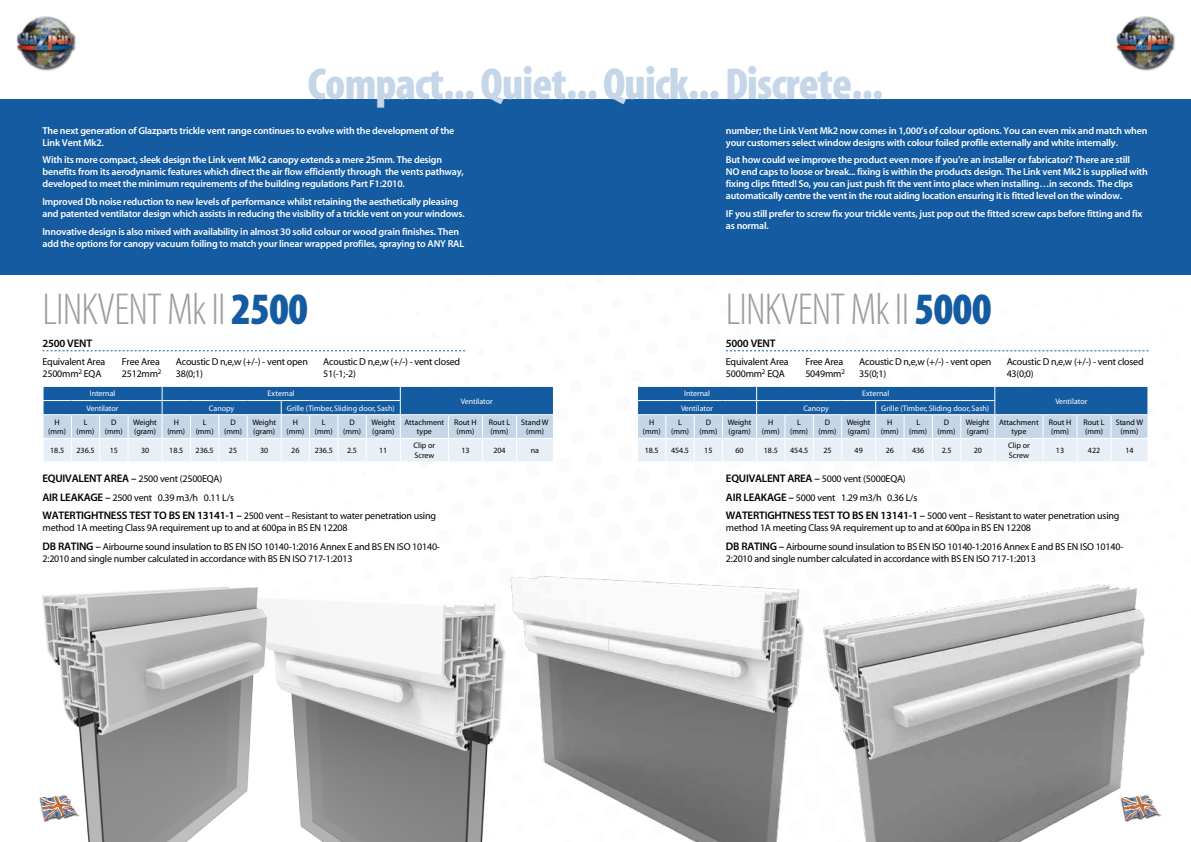
<style>
.page{position:relative;width:1191px;height:842px;background:#fff}
.page>*{position:absolute;margin:0;border:0;box-sizing:border-box;transform-origin:0 0}
.t1{font:45px "Myriad MM 830 300";letter-spacing:-.02em;color:#c4d6e7}
.t2{font:45px "Myriad MM 215 300";letter-spacing:-.02em;color:#9d9d9c}
.t3{font:11px "Myriad MM 565 600";letter-spacing:-.02em;color:#000}
.t4{font:10px/12px "Myriad MM 565 600";letter-spacing:-.02em;color:#fff}
.t5{font:10px/18.9px "Myriad MM 400 600";letter-spacing:-.02em;color:#000}
.t6{font:8px/9.6px "Myriad MM 400 600";color:#000;text-align:center}
.t7{font:8px "Myriad MM 400 600";color:#fff}
.s1{font-family:"Myriad MM 830 300";color:#145ba1}
.s2{font-family:"Myriad MM 565 600";font-size:11px}
</style>
<div class="page">
<div style="left:0;top:99px;width:1191px;height:176px;background:#145ba1"></div>
<img style="left:16px;top:16px;width:60px;height:55px">
<img style="left:1116px;top:16px;width:59px;height:55px">
<img style="left:568px;top:577px;width:150px;height:265px">
<svg style="left:43px;top:351px;width:422px;height:1px"></svg>
<img style="left:285px;top:576px;width:283px;height:266px">
<img style="left:39px;top:586px;width:246px;height:256px">
<svg style="left:43px;top:386px;width:511px;height:75px;background:#94b4d4"></svg>
<svg style="left:637px;top:386px;width:511px;height:75px;background:#94b4d4"></svg>
<svg style="left:726px;top:351px;width:422px;height:1px"></svg>
<img style="left:718px;top:584px;width:444px;height:258px">
<h1 class="t1" style="left:308px;top:62px;width:576px">Compact... Quiet... Quick... Discrete...</h1>
<p class="t4" style="left:43px;top:125px;width:413px">The next generation of Glazparts trickle vent range continues to evolve with the development of the<br>Link Vent Mk2.</p>
<p class="t4" style="left:43px;top:154px;width:423px">With its more compact, sleek design the Link vent Mk2 canopy extends a mere 25mm. The design benefits from its aerodynamic features which direct the air flow efficiently through the vents pathway, developed to meet the minimum requirements of the building regulations Part F1:2010.</p>
<p class="t4" style="left:43px;top:196px;width:424px">Improved Db noise reduction to new levels of performance whilst retaining the aesthetically pleasing and patented ventilator design which assists in reducing the visiblity of a trickle vent on your windows.</p>
<p class="t4" style="left:43px;top:226px;width:423px">Innovative design is also mixed with availability in almost 30 solid colour or wood grain finishes. Then add the options for canopy vacuum foiling to match your linear wrapped profiles, spraying to ANY RAL</p>
<p class="t4" style="left:726px;top:125px;width:423px">number; the Link Vent Mk2 now comes in 1,000’s of colour options. You can even mix and match when your customers select window designs with colour foiled profile externally and white internally.</p>
<p class="t4" style="left:726px;top:154px;width:423px">But how could we improve the product even more if you’re an installer or fabricator? There are still<br>NO end caps to loose or break... fixing is within the products design. The Link vent Mk2 is supplied with fixing clips fitted! So, you can just push fit the vent into place when installing…in seconds. The clips automatically centre the vent in the rout aiding location ensuring it is fitted level on the window.</p>
<p class="t4" style="left:726px;top:208px;width:418px">IF you still prefer to screw fix your trickle vents, just pop out the fitted screw caps before fitting and fix as normal.</p>
<h1 class="t2" style="left:43px;top:287px;width:267px">LINKVENT Mk II <span class="s1">2500</span></h1>
<h1 class="t2" style="left:726px;top:287px;width:267px">LINKVENT Mk II <span class="s1">5000</span></h1>
<p class="t3" style="left:43px;top:338px;width:51px">2500 VENT</p>
<p class="t3" style="left:726px;top:338px;width:51px">5000 VENT</p>
<p class="t5" style="left:43px;top:356px;width:64px;line-height:11.8px">Equivalent Area<br>2500mm<sup>2</sup> EQA</p>
<p class="t5" style="left:122px;top:356px;width:41px;line-height:12px">Free Area<br>2512mm<sup>2</sup></p>
<p class="t5" style="left:323px;top:356px;width:138px;line-height:12px">Acoustic D n,e,w (+/-) - vent closed<br>51(-1;-2)</p>
<p class="t5" style="left:176px;top:356px;width:134px;line-height:12px">Acoustic D n,e,w (+/-) - vent open<br>38(0;1)</p>
<p class="t5" style="left:726px;top:356px;width:64px;line-height:11.8px">Equivalent Area<br>5000mm<sup>2</sup> EQA</p>
<p class="t5" style="left:805px;top:356px;width:41px;line-height:12px">Free Area<br>5049mm<sup>2</sup></p>
<p class="t5" style="left:1006px;top:356px;width:138px;line-height:12px">Acoustic D n,e,w (+/-) - vent closed<br>43(0;0)</p>
<p class="t5" style="left:859px;top:356px;width:134px;line-height:12px">Acoustic D n,e,w (+/-) - vent open<br>35(0;1)</p>
<p class="t7" style="left:90px;top:390px;width:27px">Internal</p>
<p class="t7" style="left:268px;top:390px;width:29px">External</p>
<p class="t7" style="left:87px;top:404px;width:34px">Ventilator</p>
<p class="t7" style="left:209px;top:404px;width:27px">Canopy</p>
<p class="t7" style="left:287px;top:404px;width:109px">Grille (Timber, Sliding door, Sash)</p>
<p class="t7" style="left:461px;top:397px;width:34px">Ventilator</p>
<p class="t7" style="left:684px;top:390px;width:27px">Internal</p>
<p class="t7" style="left:862px;top:390px;width:29px">External</p>
<p class="t7" style="left:681px;top:404px;width:34px">Ventilator</p>
<p class="t7" style="left:803px;top:404px;width:27px">Canopy</p>
<p class="t7" style="left:881px;top:404px;width:109px">Grille (Timber, Sliding door, Sash)</p>
<p class="t7" style="left:1055px;top:397px;width:34px">Ventilator</p>
<p class="t6" style="left:48px;top:418px;width:19px">H (mm)</p>
<p class="t6" style="left:77px;top:418px;width:19px">L (mm)</p>
<p class="t6" style="left:105px;top:418px;width:19px">D (mm)</p>
<p class="t6" style="left:133px;top:418px;width:25px;text-align:left">Weight (gram)</p>
<p class="t6" style="left:167px;top:418px;width:19px">H (mm)</p>
<p class="t6" style="left:196px;top:418px;width:19px">L (mm)</p>
<p class="t6" style="left:224px;top:418px;width:19px">D (mm)</p>
<p class="t6" style="left:252px;top:418px;width:25px;text-align:left">Weight (gram)</p>
<p class="t6" style="left:286px;top:418px;width:19px">H (mm)</p>
<p class="t6" style="left:315px;top:418px;width:19px">L (mm)</p>
<p class="t6" style="left:343px;top:418px;width:19px">D (mm)</p>
<p class="t6" style="left:371px;top:418px;width:25px;text-align:left">Weight (gram)</p>
<p class="t6" style="left:404px;top:418px;width:41px">Attachment type</p>
<p class="t6" style="left:454px;top:418px;width:24px;text-align:left">Rout H (mm)</p>
<p class="t6" style="left:489px;top:418px;width:23px;text-align:left">Rout L (mm)</p>
<p class="t6" style="left:521px;top:418px;width:29px">Stand W (mm)</p>
<p class="t6" style="left:50px;top:446px;width:15px">18.5</p>
<p class="t6" style="left:76px;top:446px;width:20px">236.5</p>
<p class="t6" style="left:110px;top:446px;width:10px">15</p>
<p class="t6" style="left:141px;top:446px;width:10px">30</p>
<p class="t6" style="left:169px;top:446px;width:15px">18.5</p>
<p class="t6" style="left:196px;top:446px;width:20px">236.5</p>
<p class="t6" style="left:229px;top:446px;width:10px">25</p>
<p class="t6" style="left:260px;top:446px;width:10px">30</p>
<p class="t6" style="left:291px;top:446px;width:10px">26</p>
<p class="t6" style="left:315px;top:446px;width:20px">236.5</p>
<p class="t6" style="left:347px;top:446px;width:11px">2.5</p>
<p class="t6" style="left:379px;top:446px;width:10px">11</p>
<p class="t6" style="left:414px;top:441px;width:23px;text-align:left">Clip or<br>Screw</p>
<p class="t6" style="left:461px;top:446px;width:10px">13</p>
<p class="t6" style="left:493px;top:446px;width:14px">204</p>
<p class="t6" style="left:531px;top:446px;width:10px">na</p>
<p class="t6" style="left:643px;top:418px;width:19px">H (mm)</p>
<p class="t6" style="left:671px;top:418px;width:19px">L (mm)</p>
<p class="t6" style="left:699px;top:418px;width:19px">D (mm)</p>
<p class="t6" style="left:728px;top:418px;width:25px;text-align:left">Weight (gram)</p>
<p class="t6" style="left:762px;top:418px;width:19px">H (mm)</p>
<p class="t6" style="left:790px;top:418px;width:19px">L (mm)</p>
<p class="t6" style="left:818px;top:418px;width:19px">D (mm)</p>
<p class="t6" style="left:847px;top:418px;width:25px;text-align:left">Weight (gram)</p>
<p class="t6" style="left:881px;top:418px;width:19px">H (mm)</p>
<p class="t6" style="left:909px;top:418px;width:19px">L (mm)</p>
<p class="t6" style="left:937px;top:418px;width:19px">D (mm)</p>
<p class="t6" style="left:966px;top:418px;width:25px;text-align:left">Weight (gram)</p>
<p class="t6" style="left:999px;top:418px;width:41px">Attachment type</p>
<p class="t6" style="left:1048px;top:418px;width:24px;text-align:left">Rout H (mm)</p>
<p class="t6" style="left:1083px;top:418px;width:23px;text-align:left">Rout L (mm)</p>
<p class="t6" style="left:1115px;top:418px;width:29px">Stand W (mm)</p>
<p class="t6" style="left:644px;top:446px;width:15px">18.5</p>
<p class="t6" style="left:671px;top:446px;width:20px">454.5</p>
<p class="t6" style="left:704px;top:446px;width:10px">15</p>
<p class="t6" style="left:735px;top:446px;width:10px">60</p>
<p class="t6" style="left:764px;top:446px;width:15px">18.5</p>
<p class="t6" style="left:790px;top:446px;width:20px">454.5</p>
<p class="t6" style="left:823px;top:446px;width:10px">25</p>
<p class="t6" style="left:854px;top:446px;width:10px">49</p>
<p class="t6" style="left:885px;top:446px;width:10px">26</p>
<p class="t6" style="left:912px;top:446px;width:14px">436</p>
<p class="t6" style="left:941px;top:446px;width:11px">2.5</p>
<p class="t6" style="left:973px;top:446px;width:10px">20</p>
<p class="t6" style="left:1008px;top:441px;width:23px;text-align:left">Clip or<br>Screw</p>
<p class="t6" style="left:1056px;top:446px;width:10px">13</p>
<p class="t6" style="left:1088px;top:446px;width:14px">422</p>
<p class="t6" style="left:1125px;top:446px;width:10px">14</p>
<p class="t5" style="left:43px;top:469px;width:395px"><span class="s2">EQUIVALENT AREA –</span> 2500 vent (2500EQA)<br><span class="s2">AIR LEAKAGE –</span> 2500 vent 0.39 m3/h 0.11 L/s<br><span class="s2">WATERTIGHTNESS TEST TO BS EN 13141-1 –</span> 2500 vent – Resistant to water penetration using</p>
<p class="t5" style="left:43px;top:519px;width:399px">method 1A meeting Class 9A requirement up to and at 600pa in BS EN 12208<br><span class="s2">DB RATING –</span> Airbourne sound insulation to BS EN ISO 10140-1:2016 Annex E and BS EN ISO 10140-</p>
<p class="t5" style="left:43px;top:550px;width:311px">2:2010 and single number calculated in accordance with BS EN ISO 717-1:2013</p>
<p class="t5" style="left:726px;top:469px;width:395px"><span class="s2">EQUIVALENT AREA –</span> 5000 vent (5000EQA)<br><span class="s2">AIR LEAKAGE –</span> 5000 vent 1.29 m3/h 0.36 L/s<br><span class="s2">WATERTIGHTNESS TEST TO BS EN 13141-1 –</span> 5000 vent – Resistant to water penetration using</p>
<p class="t5" style="left:726px;top:519px;width:399px">method 1A meeting Class 9A requirement up to and at 600pa in BS EN 12208<br><span class="s2">DB RATING –</span> Airbourne sound insulation to BS EN ISO 10140-1:2016 Annex E and BS EN ISO 10140-</p>
<p class="t5" style="left:726px;top:550px;width:311px">2:2010 and single number calculated in accordance with BS EN ISO 717-1:2013</p>
</div>
